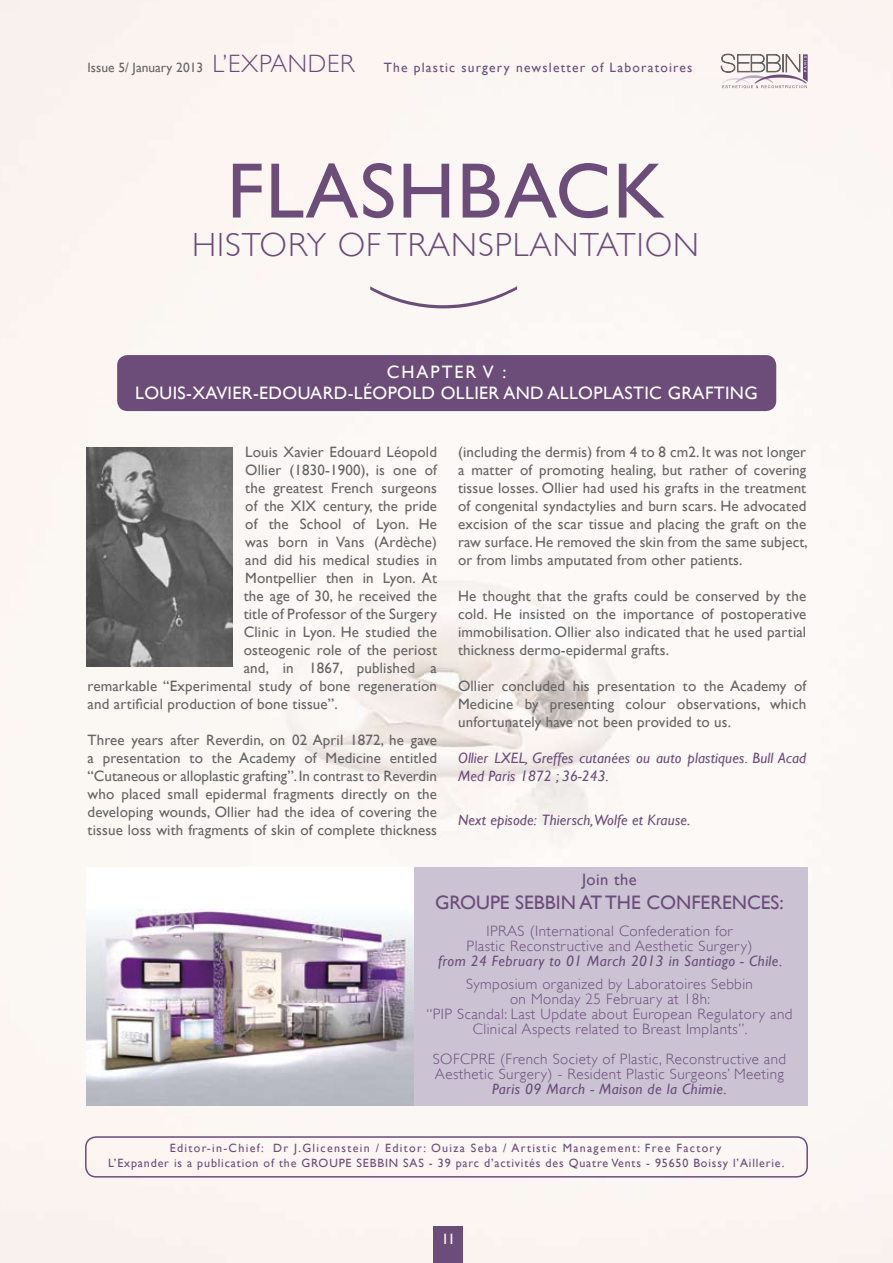
<style>
.page{position:relative;width:893px;height:1263px;background:#fbf7f4}
.page>*{position:absolute;margin:0;border:0;box-sizing:border-box;transform-origin:0 0}
.t1{font:200 161.85px "Helvetica Neue";color:#6c4c79}
.t2{font:78.9px "Gill Sans";letter-spacing:.02em;color:#6c4c79}
.t3{font:300 33.45px "Gill Sans";letter-spacing:.03em;color:#6c4c79}
.t4{font:19.5px "Gill Sans";color:#6c4c79}
.t5{font:18px/21px "Gill Sans";letter-spacing:.02em;color:#fff}
.t6{font:16.5px "Gill Sans";letter-spacing:.03em;color:#6c4c79}
.t7{font:15px/18px "Gill Sans";letter-spacing:.01em;color:#646567;text-align:justify}
.t8{font:300 15px/15px "Gill Sans";letter-spacing:.03em;color:#6c4c79}
.t9{font:italic 15px/18px "Gill Sans";letter-spacing:.01em;color:#6c4c79}
.t10{font:italic 15px "Gill Sans";letter-spacing:.03em;color:#6c4c79}
.t11{font:15px "Gill Sans";color:#fff}
.t12{font:13.5px "Gill Sans";letter-spacing:.09em;color:#6c4c79}
.t13{font:13.5px "Gill Sans";color:#646567}
.t14{font:12px/15px "Gill Sans";letter-spacing:.07em;color:#6c4c79;text-align:center}
.s1{font-weight:300;font-size:25.05px}
</style>
<div class="page">
<div style="left:433px;top:1226px;width:30px;height:37px;background:#6c4c79"></div>
<div style="left:117px;top:355px;width:659px;height:56px;background:#6c4c79;border-radius:10px"></div>
<img style="left:86px;top:448px;width:146px;height:218px">
<img style="left:86px;top:867px;width:328px;height:239px">
<div style="left:414px;top:867px;width:394px;height:239px;background:#cbc2d4"></div>
<div style="left:85px;top:1136px;width:723px;height:41px;border:2px solid #6c4c79;border-radius:10px"></div>
<svg style="left:721px;top:54px;width:87px;height:34px"></svg>
<p class="t13" style="left:88px;top:59px;width:117px">Issue 5/ January 2013</p>
<p class="t12" style="left:212px;top:60px;width:482px"><span class="s1">L’expander</span> The plastic surgery newsletter of Laboratoires</p>
<h2 class="t2" style="left:227px;top:144px;width:383px">FLASHBACK</h2>
<h3 class="t3" style="left:192px;top:226px;width:43px">Histo</h3>
<h3 class="t3" style="left:288px;top:226px;width:413px">ry of transplantatio n</h3>
<h1 class="t1" style="left:338px;top:319px;width:37px;rotate:-90deg">(</h1>
<p class="t5" style="left:387px;top:361px;width:14px">Chap</p>
<p class="t5" style="left:135px;top:361px;width:373px;text-indent:306px">teR V :<br>LOUIS-XAVIER-EDOUARD-LÉOPOLD OLL</p>
<p class="t5" style="left:474px;top:382px;width:285px">IER and alloplastic grafting</p>
<p class="t7" style="left:245px;top:443px;width:193px">Louis Xavier Edouard Léopold</p>
<p class="t7" style="left:245px;top:461px;width:193px">Ollier (1830-1900), is one of</p>
<p class="t7" style="left:245px;top:479px;width:193px">the greatest French surgeons</p>
<p class="t7" style="left:245px;top:497px;width:193px">of the XIX century, the pride</p>
<p class="t7" style="left:245px;top:515px;width:193px">of the School of Lyon. He</p>
<p class="t7" style="left:245px;top:533px;width:193px">was born in Vans (Ardèche)</p>
<p class="t7" style="left:245px;top:551px;width:193px">and did his medical studies in</p>
<p class="t7" style="left:245px;top:569px;width:193px">Montpellier then in Lyon. At</p>
<p class="t7" style="left:244px;top:587px;width:195px">the age of 30, he received the</p>
<p class="t7" style="left:244px;top:605px;width:195px">title of Professor of the Surgery</p>
<p class="t7" style="left:244px;top:623px;width:195px">Clinic in Lyon. He studied the</p>
<p class="t7" style="left:244px;top:641px;width:195px">osteogenic role of the periost</p>
<p class="t7" style="left:244px;top:659px;width:195px">and, in 1867, published a</p>
<p class="t7" style="left:88px;top:677px;width:351px">remarkable “Experimental study of bone regeneration</p>
<p class="t7" style="left:88px;top:695px;width:252px">and artificial production of bone tissue”.</p>
<p class="t7" style="left:88px;top:731px;width:351px">Three years after Reverdin, on 02 April 1872, he gave a presentation to the Academy of Medicine entitled “Cutaneous or alloplastic grafting”. In contrast to Reverdin who placed small epidermal fragments directly on the developing wounds, Ollier had the idea of covering the tissue loss with fragments of skin of complete thickness</p>
<p class="t7" style="left:458px;top:443px;width:351px">(including the dermis) from 4 to 8 cm2. It was not longer a matter of promoting healing, but rather of covering tissue losses. Ollier had used his grafts in the treatment of congenital syndactylies and burn scars. He advocated excision of the scar tissue and placing the graft on the raw surface. He removed the skin from the same subject, or from limbs amputated from other patients.</p>
<p class="t7" style="left:458px;top:587px;width:350px">He thought that the grafts could be conserved by the cold. He insisted on the importance of postoperative immobilisation. Ollier also indicated that he used partial thickness dermo-epidermal grafts.</p>
<p class="t7" style="left:458px;top:677px;width:350px">Ollier concluded his presentation to the Academy of Medicine by presenting colour observations, which unfortunately have not been provided to us.</p>
<p class="t9" style="left:458px;top:749px;width:350px">Ollier LXEL, Greffes cutanées ou auto plastiques. Bull Acad<br>Med Paris 1872 ; 36-243.</p>
<p class="t9" style="left:458px;top:811px;width:234px">Next episode: Thiersch,Wolfe et Krause.</p>
<p class="t6" style="left:582px;top:870px;width:56px">Join the</p>
<h3 class="t4" style="left:435px;top:891px;width:226px">GroupE SEBBIN AT THE CONF</h3>
<h3 class="t4" style="left:701px;top:891px;width:85px">ERENCES:</h3>
<p class="t8" style="left:486px;top:924px;width:14px">IPRA</p>
<p class="t8" style="left:467px;top:924px;width:287px;text-indent:51px">S (International Confederation for<br>Plastic Reconstructive and Aesthetic Surgery)</p>
<p class="t10" style="left:438px;top:953px;width:346px">from 24 February to 01 March 2013 in Santiago - Chile.</p>
<p class="t8" style="left:426px;top:976px;width:367px;text-align:center">Symposium organized by Laboratoires Sebbin<br>on Monday 25 February at 18h:<br>“PIP Scandal: Last Update about European Regulatory and Clinical Aspects related to Breast Implants”.</p>
<p class="t8" style="left:433px;top:1051px;width:47px">SOFCPRE</p>
<p class="t8" style="left:435px;top:1051px;width:353px;text-align:right">(French Society of Plastic, Reconstructive and<br>Aesthetic Surgery) - Resident Plastic Surgeons’ Meeting</p>
<p class="t10" style="left:492px;top:1080px;width:236px">Paris 09 March - Maison de la Chimie.</p>
<p class="t14" style="left:108px;top:1140px;width:678px">Editor-in-Chief: Dr J.Glicenstein / Editor: Ouiza Seba / Artistic Management: Free Factory<br>L’Expander is a publication of the GROUPE SEBBIN SAS - 39 parc d’activités des Quatre Vents - 95650 Boissy l’Aillerie.</p>
<p class="t11" style="left:442px;top:1230px;width:15px">11</p>
</div>
